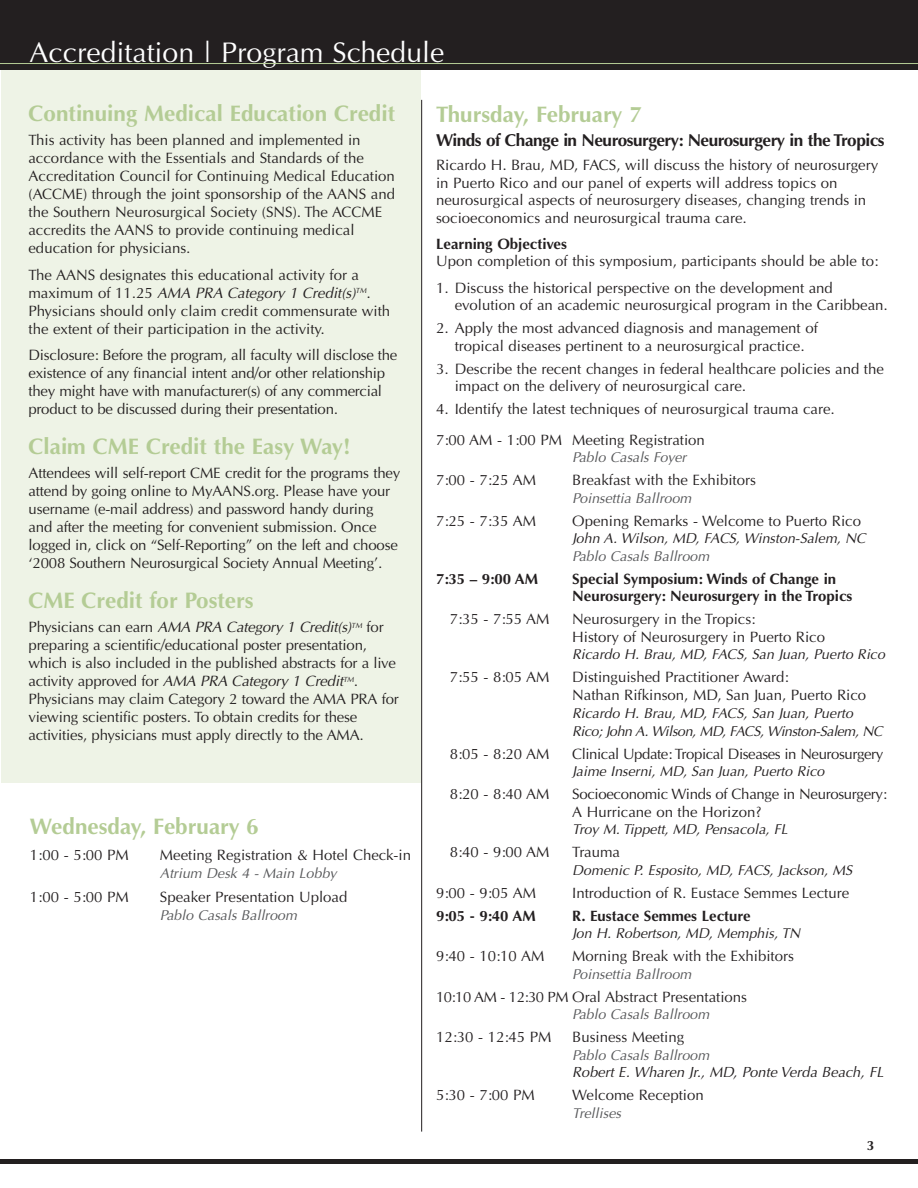
<style>
.page{position:relative;width:918px;height:1188px;background:#fff}
.page>*{position:absolute;margin:0;border:0;box-sizing:border-box;transform-origin:0 0}
.t1{font:28.5px "Optima";color:#fff}
.t2{font:700 22.5px "Optima";color:#b4cc95}
.t3{font:700 17.25px "Optima";letter-spacing:-.03em;color:#231f20}
.t4{font:15px/18px "Optima";color:#231f20}
.t5{font:700 15px/17.5px "Optima";color:#231f20}
.t6{font:15px/17.5px "Optima";letter-spacing:-.02em;color:#231f20}
.t7{font:15px "Optima";letter-spacing:-.03em;color:#231f20}
.t8{font:italic 14.7px "Optima";color:#231f20}
.t9{font:italic 14.25px/18px "Optima";color:#231f20}
.t10{font:italic 14.25px "Optima";color:#57585a}
.t11{font:700 13.5px "Optima";color:#231f20}
.s1{font-style:italic}
.s2{font-size:14.85px}
</style>
<div class="page">
<div style="left:2px;top:61px;width:419px;height:722px;background:#eef3e6"></div>
<div style="left:0;top:0;width:918px;height:70px;background:#231f20"></div>
<hr style="left:0;top:63px;width:918px;height:1px;background:#b4cc95">
<hr style="left:1px;top:1159px;width:917px;height:4px;background:#231f20">
<hr style="left:421px;top:100px;width:1px;height:1032px;background:#231f20">
<h1 class="t1" style="left:30px;top:40px;width:416px">Accreditation | Program Schedule</h1>
<h2 class="t2" style="left:28px;top:104px;width:368px">Continuing Medical Education Credit</h2>
<p class="t4" style="left:28px;top:132px;width:368px">This activity has been planned and implemented in accordance with the Essentials and Standards of the Accreditation Council for Continuing Medical Education (ACCME) through the joint sponsorship of the AANS and the Southern Neurosurgical Society (SNS). The ACCME accredits the AANS to provide continuing medical education for physicians.</p>
<p class="t4" style="left:28px;top:267px;width:363px">The AANS designates this educational activity for a<br>m a x i m u m o f 1 1 . 2 5 <span class="s1">AMA PRA Category 1 Credit(s)</span><sup>TM</sup>.<br>Physicians should only claim credit commensurate with the extent of their participation in the activity.</p>
<p class="t4" style="left:29px;top:348px;width:370px">Disclosure: Before the program, all faculty will disclose the existence of any financial intent and/or other relationship they might have with manufacturer(s) of any commercial product to be discussed during their presentation.</p>
<h2 class="t2" style="left:28px;top:437px;width:324px">Claim CME Credit the Easy Way!</h2>
<p class="t4" style="left:28px;top:466px;width:373px">Attendees will self-report CME credit for the programs they attend by going online to MyAANS.org. Please have your username (e-mail address) and password handy during and after the meeting for convenient submission. Once logged in, click on “Self-Reporting” on the left and choose ‘2008 Southern Neurosurgical Society Annual Meeting’.</p>
<h2 class="t2" style="left:28px;top:591px;width:227px">CME Credit for Posters</h2>
<p class="t4" style="left:28px;top:620px;width:372px">P h y s i c i a n s c a n e a r n <span class="s1">AMA PRA Category 1 Credit(s)</span><sup>TM</sup> fo r preparing a scientific/educational poster presentation, which is also included in the published abstracts for a live a c t i v i ty a p p rove d fo r <span class="s1">AMA PRA Category 1 Credit</span><sup>TM</sup>.<br>Physicians may claim Category 2 toward the AMA PRA for viewing scientific posters. To obtain credits for these activities, physicians must apply directly to the AMA.</p>
<h2 class="t2" style="left:30px;top:817px;width:231px">Wednesday, February 6</h2>
<p class="t4" style="left:30px;top:848px;width:100px">1:00 - 5:00 PM</p>
<p class="t4" style="left:160px;top:848px;width:253px">Meeting Registration &amp; Hotel Check-in</p>
<p class="t10" style="left:160px;top:867px;width:181px">Atrium Desk 4 - Main Lobby</p>
<p class="t4" style="left:30px;top:889px;width:100px">1:00 - 5:00 PM</p>
<p class="t4" style="left:160px;top:889px;width:189px">Speaker Presentation Upload</p>
<p class="t10" style="left:160px;top:909px;width:142px">Pablo Casals Ballroom</p>
<h2 class="t2" style="left:436px;top:105px;width:207px">Thursday, February 7</h2>
<p class="t3" style="left:436px;top:133px;width:450px">Winds of Change in Neurosurgery: Neurosurgery in the Tropics</p>
<p class="t4" style="left:436px;top:158px;width:444px;line-height:17.5px">Ricardo H. Brau, MD, FACS, will discuss the history of neurosurgery in Puerto Rico and our panel of experts will address topics on neurosurgical aspects of neurosurgery diseases, changing trends in socioeconomics and neurosurgical trauma care.</p>
<p class="t5" style="left:436px;top:236px;width:132px">Learning Objectives</p>
<p class="t4" style="left:436px;top:254px;width:444px">Upon completion of this symposium, participants should be able to:</p>
<p class="t4" style="left:455px;top:280px;width:434px;line-height:17.5px;text-indent:-19px">1. Discuss the historical perspective on the development and evolution of an academic neurosurgical program in the Caribbean.</p>
<p class="t4" style="left:436px;top:321px;width:383px;line-height:17.5px;text-align:center">2. Apply the most advanced diagnosis and management of tropical diseases pertinent to a neurosurgical practice.</p>
<p class="t4" style="left:455px;top:361px;width:431px;line-height:17.5px;text-indent:-19px">3. Describe the recent changes in federal healthcare policies and the impact on the delivery of neurosurgical care.</p>
<p class="t4" style="left:436px;top:395px;width:400px;line-height:30.5px">4. Identify the latest techniques of neurosurgical trauma care.<br>7:00 AM - 1:00 PM Meeting Registration</p>
<p class="t10" style="left:572px;top:451px;width:118px">Pablo Casals Foyer</p>
<p class="t4" style="left:436px;top:473px;width:101px">7:00 - 7:25 AM</p>
<p class="t4" style="left:572px;top:473px;width:185px">Breakfast with the Exhibitors</p>
<p class="t10" style="left:572px;top:492px;width:124px">Poinsettia Ballroom</p>
<p class="t4" style="left:436px;top:513px;width:101px">7:25 - 7:35 AM</p>
<p class="t4" style="left:572px;top:513px;width:290px">Opening Remarks - Welcome to Puerto Rico</p>
<p class="t9" style="left:572px;top:531px;width:298px">John A. Wilson, MD, FACS, Winston-Salem, NC</p>
<p class="t10" style="left:572px;top:550px;width:142px">Pablo Casals Ballroom</p>
<p class="t5" style="left:436px;top:571px;width:104px">7:35 – 9:00 AM</p>
<p class="t5" style="left:572px;top:571px;width:282px">Special Symposium: Winds of Change in<br>Neurosurgery: Neurosurgery in the Tropics</p>
<p class="t4" style="left:450px;top:612px;width:101px">7:35 - 7:55 AM</p>
<p class="t4" style="left:572px;top:612px;width:254px;line-height:17.5px">Neurosurgery in the Tropics:<br>History of Neurosurgery in Puerto Rico</p>
<p class="t9" style="left:572px;top:647px;width:317px">Ricardo H. Brau, MD, FACS, San Juan, Puerto Rico</p>
<p class="t4" style="left:450px;top:670px;width:101px">7:55 - 8:05 AM</p>
<p class="t4" style="left:572px;top:670px;width:296px;line-height:17.5px">Distinguished Practitioner Award:<br>Nathan Rifkinson, MD, San Juan, Puerto Rico</p>
<p class="t9" style="left:572px;top:705px;width:315px">Ricardo H. Brau, MD, FACS, San Juan, Puerto<br>Rico;John A.Wilson,MD,FACS,Winston-Salem,NC</p>
<p class="t4" style="left:450px;top:746px;width:101px">8:05 - 8:20 AM</p>
<p class="t7" style="left:572px;top:747px;width:313px">Clinical Update: Tropical Diseases in Neurosurgery</p>
<p class="t9" style="left:572px;top:764px;width:257px">Jaime Inserni, MD, San Juan, Puerto Rico</p>
<p class="t4" style="left:450px;top:787px;width:101px">8:20 - 8:40 AM</p>
<p class="t6" style="left:572px;top:787px;width:316px">Socioeconomic Winds of Change in Neurosurgery:<br>A Hurricane on the Horizon?</p>
<p class="t9" style="left:572px;top:822px;width:220px">Troy M.Tippett, MD, Pensacola, FL</p>
<p class="t4" style="left:450px;top:845px;width:101px">8:40 - 9:00 AM</p>
<p class="t4" style="left:572px;top:845px;width:49px">Trauma</p>
<p class="t9" style="left:572px;top:862px;width:284px">Domenic P. Esposito, MD, FACS, Jackson, MS</p>
<p class="t4" style="left:436px;top:885px;width:101px">9:00 - 9:05 AM</p>
<p class="t4" style="left:572px;top:885px;width:279px">Introduction of R. Eustace Semmes Lecture</p>
<p class="t5" style="left:436px;top:908px;width:101px">9:05 - 9:40 AM</p>
<p class="t5" style="left:572px;top:908px;width:180px">R. Eustace Semmes Lecture</p>
<p class="t9" style="left:572px;top:926px;width:232px">Jon H. Robertson, MD, Memphis,TN</p>
<p class="t4" style="left:436px;top:949px;width:110px">9:40 - 10:10 AM</p>
<p class="t4" style="left:572px;top:949px;width:223px">Morning Break with the Exhibitors</p>
<p class="t10" style="left:572px;top:968px;width:124px">Poinsettia Ballroom</p>
<p class="t4" style="left:436px;top:989px;width:312px"><span class="s2">10:10 AM - 12:30 PM</span> Oral Abstract Presentations</p>
<p class="t10" style="left:572px;top:1009px;width:142px">Pablo Casals Ballroom</p>
<p class="t4" style="left:436px;top:1030px;width:117px">12:30 - 12:45 PM</p>
<p class="t4" style="left:572px;top:1030px;width:114px">Business Meeting</p>
<p class="t10" style="left:572px;top:1049px;width:142px">Pablo Casals Ballroom</p>
<p class="t8" style="left:572px;top:1066px;width:316px">Robert E. Wharen Jr., MD, Ponte Verda Beach, FL</p>
<p class="t4" style="left:436px;top:1088px;width:100px">5:30 - 7:00 PM</p>
<p class="t4" style="left:572px;top:1088px;width:133px">Welcome Reception</p>
<p class="t10" style="left:572px;top:1107px;width:53px">Trellises</p>
<p class="t11" style="left:867px;top:1140px;width:9px">3</p>
</div>
